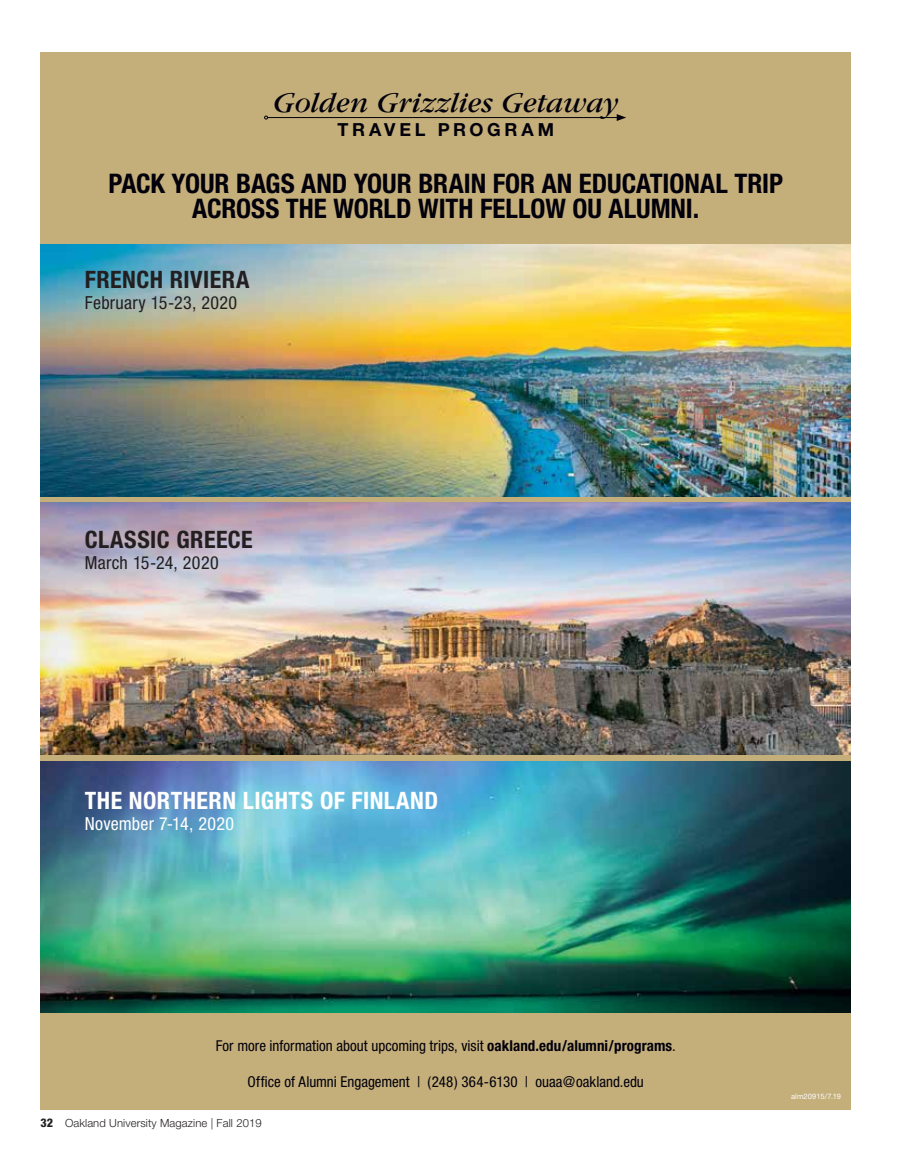
<style>
.page{position:relative;width:905px;height:1168px;background:#fff}
.page>*{position:absolute;margin:0;border:0;box-sizing:border-box;transform-origin:0 0}
.t1{font:italic 30px "Garamond";color:#01000b}
.t2{font:700 condensed 27px/25.5px "Helvetica Neue";color:#01000b;text-align:center}
.t3{font:700 condensed 24px "Helvetica Neue";letter-spacing:.02em;color:#231f20}
.t4{font:700 condensed 24px "Helvetica Neue";letter-spacing:.02em;color:#fff}
.t5{font:condensed 18px "Helvetica Neue";letter-spacing:.02em;color:#231f20}
.t6{font:condensed 18px "Helvetica Neue";letter-spacing:.01em;color:#fff}
.t7{font:700 18px "Helvetica Neue";letter-spacing:.205em;color:#01000b}
.t8{font:condensed 15px "Helvetica Neue";color:#01000b}
.t9{font:300 11.25px "Helvetica Neue";letter-spacing:.01em;color:#231f20}
.t10{font:7.5px "Helvetica Neue";letter-spacing:.015em;color:#fff}
.s1{font-weight:700}
.s2{font-weight:800;font-stretch:condensed;font-size:12px}
</style>
<div class="page">
<div style="left:40px;top:52px;width:810px;height:1058px;background:#c4ae7a"></div>
<img style="left:40px;top:244px;width:810px;height:252px">
<img style="left:40px;top:503px;width:810px;height:251px">
<img style="left:40px;top:761px;width:810px;height:251px">
<hr style="left:267px;top:117px;width:352px;height:1px;background:#01000b">
<svg style="left:616px;top:114px;width:10px;height:7px"></svg>
<h1 class="t1" style="left:273px;top:88px;width:347px">Golden Grizzlies Getaway</h1>
<p class="t7" style="left:337px;top:119px;width:218px">TRAVEL PROGRAM</p>
<h2 class="t2" style="left:108px;top:170px;width:676px">PACK YOUR BAGS AND YOUR BRAIN FOR AN EDUCATIONAL TRIP<br>ACROSS THE WORLD WITH FELLOW OU ALUMNI.</h2>
<h3 class="t3" style="left:85px;top:264px;width:166px">FRENCH RIVIERA</h3>
<p class="t5" style="left:85px;top:292px;width:154px">February 15-23, 2020</p>
<h3 class="t3" style="left:85px;top:525px;width:169px">CLASSIC GREECE</h3>
<p class="t5" style="left:85px;top:552px;width:135px">March 15-24, 2020</p>
<h3 class="t4" style="left:85px;top:785px;width:355px">THE NORTHERN LIGHTS OF FINLAND</h3>
<p class="t6" style="left:85px;top:813px;width:151px">November 7-14, 2020</p>
<p class="t8" style="left:216px;top:1036px;width:461px">For more information about upcoming trips, visit <span class="s1">oakland.edu/alumni/programs</span>.</p>
<p class="t8" style="left:247px;top:1072px;width:398px">Office of Alumni Engagement | (248) 364-6130 | ouaa@oakland.edu</p>
<p class="t9" style="left:40px;top:1116px;width:223px"><span class="s2">32</span> Oakland University Magazine | Fall 2019</p>
<p class="t10" style="left:791px;top:1092px;width:51px">alm20915/7.19</p>
</div>
